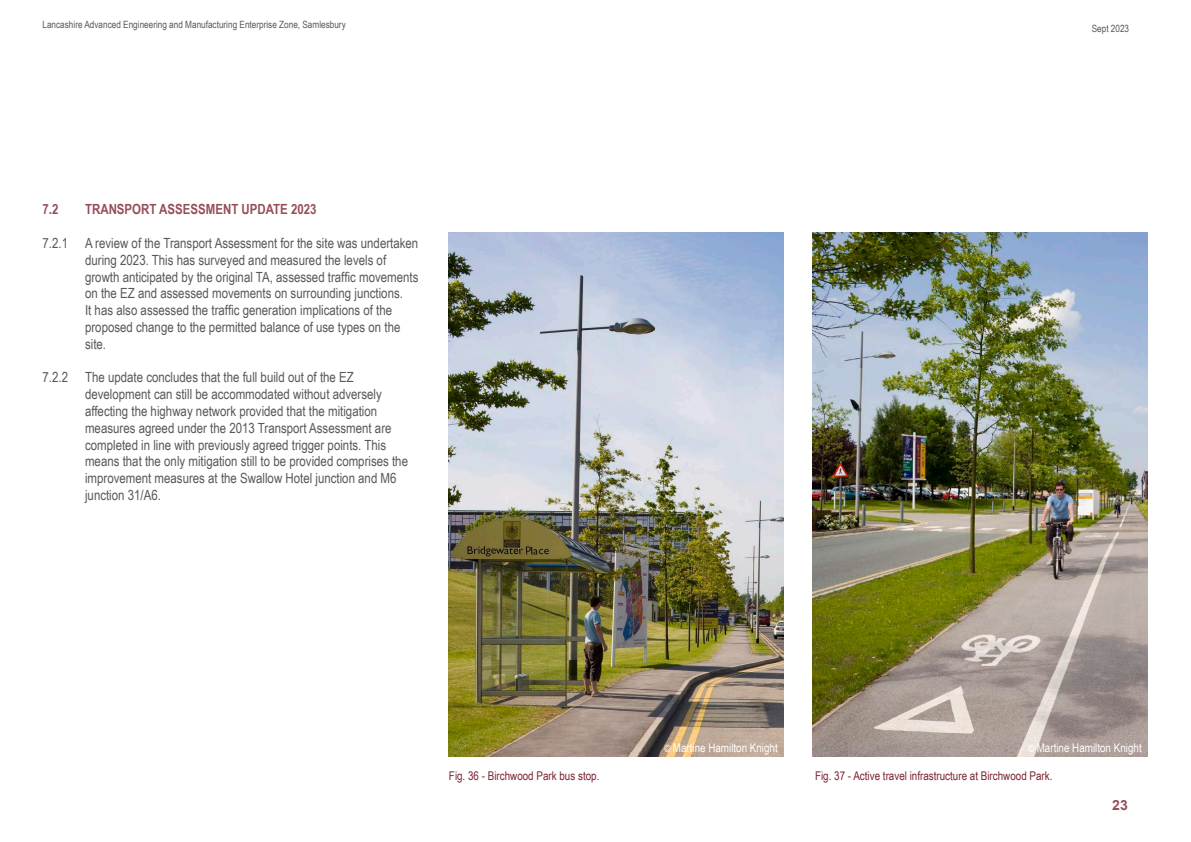
<style>
.page{position:relative;width:1191px;height:842px;background:#fff}
.page>*{position:absolute;margin:0;border:0;box-sizing:border-box;transform-origin:0 0}
.t1{font:14px/16.8px "Arial Narrow";color:#57585a}
.t2{font:700 14px "Arial Narrow";color:#954e5a}
.t3{font:700 14px "Arial";color:#954e5a}
.t4{font:12px "Arial Narrow";color:#7a2230}
.t5{font:12px "Arial Narrow";color:#fff}
.t6{font:10px "Arial Narrow";color:#57585a}
.s1{font-size:10px}
</style>
<div class="page">
<img style="left:449px;top:232px;width:335px;height:525px">
<img style="left:812px;top:232px;width:335px;height:525px">
<p class="t6" style="left:43px;top:18px;width:305px">Lancashire Advanced Engineering and Manufacturing Enterprise Zone, Samlesbury</p>
<p class="t6" style="left:1091px;top:21px;width:39px">Sept 2023</p>
<p class="t2" style="left:43px;top:199px;width:17px">7.2</p>
<p class="t1" style="left:43px;top:234px;width:27px">7.2.1</p>
<p class="t1" style="left:43px;top:368px;width:27px">7.2.2</p>
<p class="t2" style="left:85px;top:199px;width:233px">TRANSPORT ASSESSMENT UPDATE 2023</p>
<p class="t1" style="left:85px;top:234px;width:335px">A review of the Transport Assessment for the site was undertaken during 2023. This has surveyed and measured the levels of growth anticipated by the original TA, assessed traffic movements on the EZ and assessed movements on surrounding junctions.<br>It has also assessed the traffic generation implications of the proposed change to the permitted balance of use types on the site.</p>
<p class="t1" style="left:85px;top:368px;width:324px">The update concludes that the full build out of the EZ development can still be accommodated without adversely affecting the highway network provided that the mitigation measures agreed under the 2013 Transport Assessment are completed in line with previously agreed trigger points. This means that the only mitigation still to be provided comprises the improvement measures at the Swallow Hotel junction and M6 junction 31/A6.</p>
<p class="t5" style="left:664px;top:739px;width:115px"><span class="s1">©</span> Martine Hamilton Knight</p>
<p class="t5" style="left:1028px;top:739px;width:115px"><span class="s1">©</span> Martine Hamilton Knight</p>
<p class="t4" style="left:449px;top:767px;width:152px">Fig. 36 - Birchwood Park bus stop.</p>
<p class="t4" style="left:815px;top:767px;width:239px">Fig. 37 - Active travel infrastructure at Birchwood Park.</p>
<p class="t3" style="left:1112px;top:795px;width:17px">23</p>
</div>
